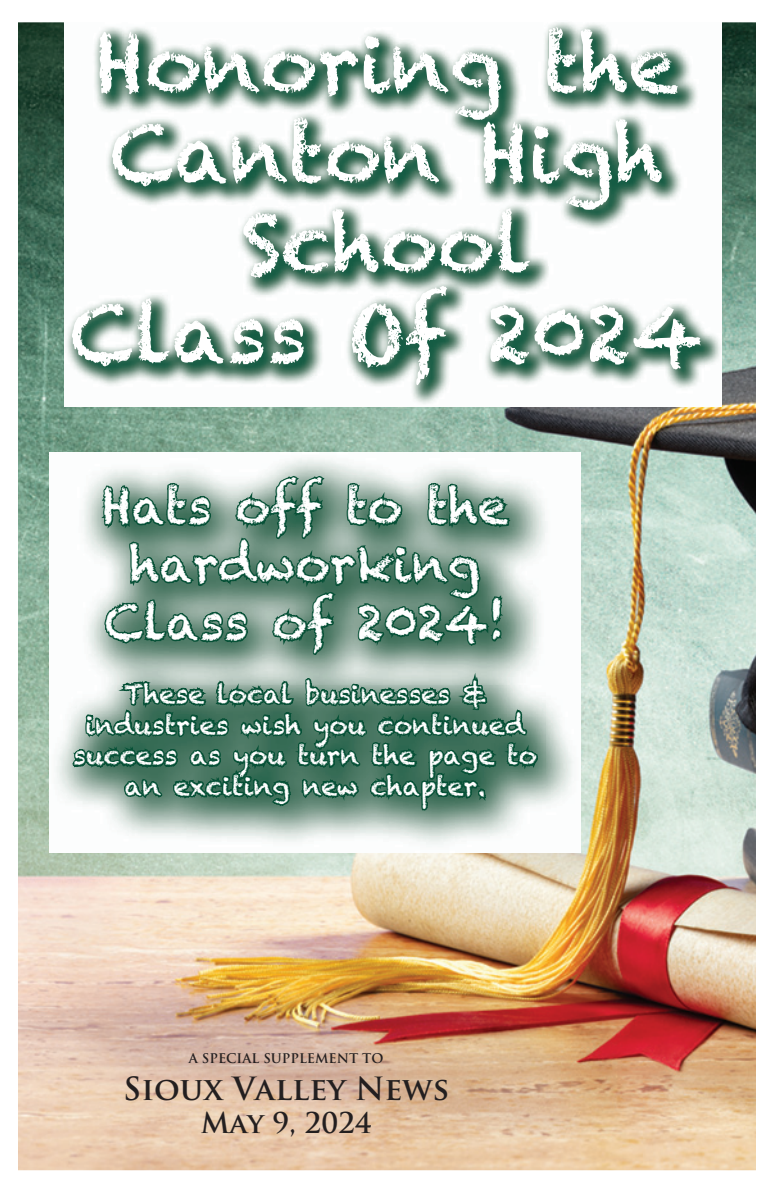
<style>
.page{position:relative;width:774px;height:1188px;background:#fff}
.page>*{position:absolute;margin:0;border:0;box-sizing:border-box;transform-origin:0 0}
.t1{font:79.6px/90px "Chalkduster";color:#fff;text-align:center}
.t2{font:48.3px/57.9px "Chalkduster";color:#fff;text-align:center}
.t3{font:700 31.2px "Trajan Pro";color:#231f20}
.t4{font:700 27.9px "Trajan Pro";color:#231f20}
.t5{font:25.6px/30.7px "Chalkduster";color:#fff;text-align:center}
.t6{font:700 13px "Trajan Pro";color:#231f20}
</style>
<div class="page">
<img style="left:18px;top:22px;width:738px;height:1148px">
<img style="left:49px;top:453px;width:532px;height:400px">
<img style="left:297px;top:453px;width:249px;height:233px">
<img style="left:540px;top:686px;width:6px;height:167px">
<svg style="left:70px;top:471px;width:470px;height:428px;background:#81a191"></svg>
<img style="left:65px;top:22px;width:656px;height:384px">
<img style="left:307px;top:22px;width:242px;height:245px">
<img style="left:479px;top:266px;width:70px;height:140px">
<img style="left:548px;top:336px;width:173px;height:70px">
<h1 class="t1" style="left:70px;top:19px;width:635px">Honoring the<br>Canton High<br>School<br>Class Of 2024</h1>
<h2 class="t2" style="left:102px;top:478px;width:407px">Hats off to the hardworking<br>Class of 2024!</h2>
<p class="t5" style="left:73px;top:679px;width:465px">These local businesses &amp; industries wish you continued success as you turn the page to an exciting new chapter.</p>
<p class="t6" style="left:189px;top:1050px;width:196px">A SPECIAL SUPPLEMENT TO</p>
<p class="t3" style="left:123px;top:1069px;width:327px">Sioux Valley News</p>
<p class="t4" style="left:201px;top:1106px;width:172px">May 9, 2024</p>
</div>
